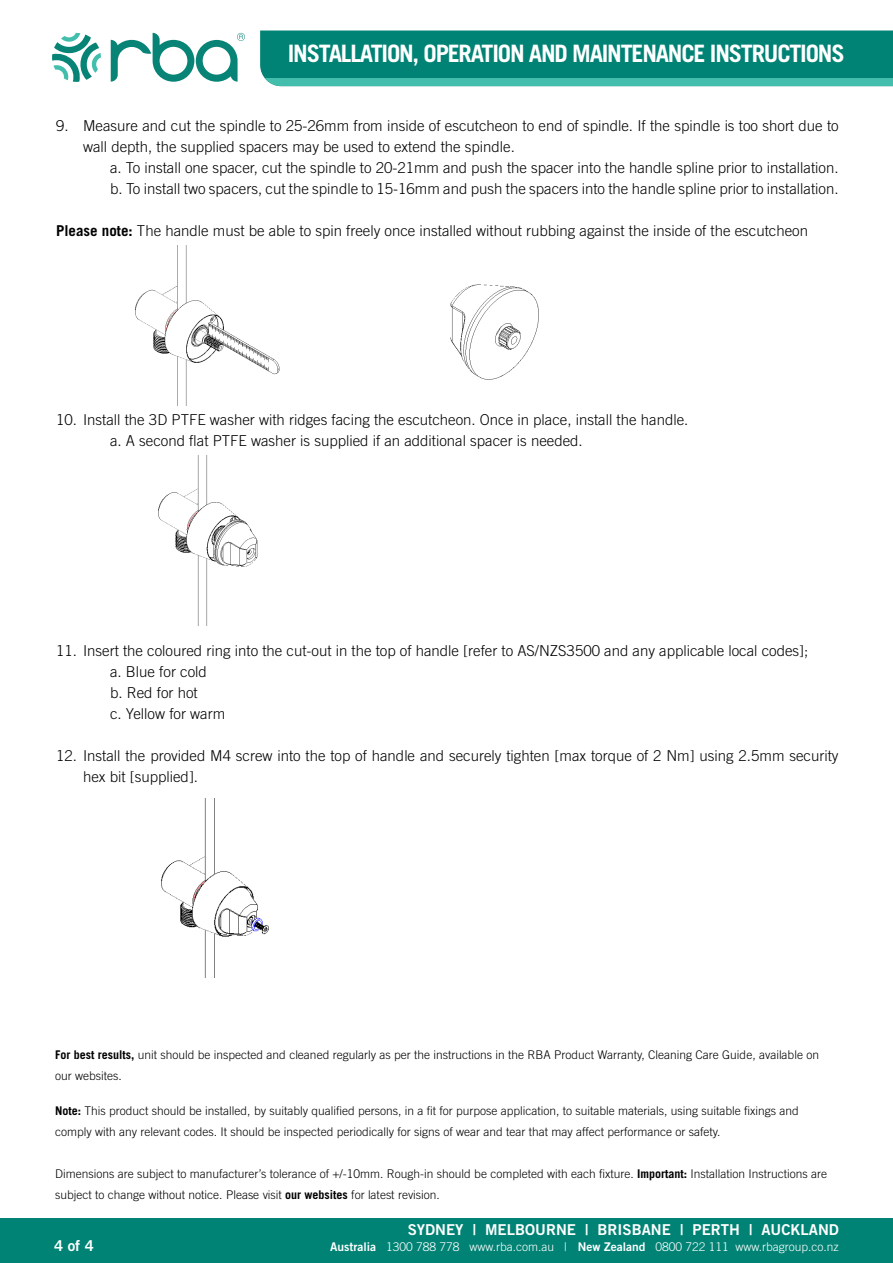
<style>
.page{position:relative;width:893px;height:1263px;background:#fff}
.page>*{position:absolute;margin:0;border:0;box-sizing:border-box;transform-origin:0 0}
.t1{font:700 24px "Trade Gothic LT Std";letter-spacing:-.05em;color:#fff}
.t2{font:300 15px/21px "Trade Gothic LT Std";color:#000}
.t3{font:15px "Trade Gothic LT Std Bd 2";color:#fff}
.t4{font:300 12px/21px "Trade Gothic LT Std";color:#000}
.t5{font:300 12px "Trade Gothic LT Std";color:#fff}
.s1{font-weight:700}
.s2{font-family:"Trade Gothic LT Std Bd 2";font-weight:400}
</style>
<div class="page">
<svg style="left:111px;top:33px;width:134px;height:49px"></svg>
<svg style="left:52px;top:33px;width:49px;height:49px"></svg>
<div style="left:260px;top:31px;width:633px;height:47px;background:#008375"></div>
<div style="left:260px;top:78px;width:633px;height:8px;background:#44beac"></div>
<div style="left:0;top:1218px;width:893px;height:45px;background:#008375"></div>
<img style="left:158px;top:455px;width:100px;height:170px">
<img style="left:161px;top:799px;width:108px;height:178px">
<img style="left:450px;top:284px;width:89px;height:96px">
<img style="left:135px;top:246px;width:145px;height:160px">
<h1 class="t1" style="left:288px;top:39px;width:558px">INSTALLATION, OPERATION AND MAINTENANCE INSTRUCTIONS</h1>
<p class="t2" style="left:83px;top:115px;width:757px;text-indent:-27px">9. Measure and cut the spindle to 25-26mm from inside of escutcheon to end of spindle. If the spindle is too short due to wall depth, the supplied spacers may be used to extend the spindle.</p>
<p class="t2" style="left:110px;top:157px;width:730px">a. To install one spacer, cut the spindle to 20-21mm and push the spacer into the handle spline prior to installation. b. To install two spacers, cut the spindle to 15-16mm and push the spacers into the handle spline prior to installation.</p>
<p class="t2" style="left:56px;top:220px;width:753px"><span class="s1">Please note:</span> The handle must be able to spin freely once installed without rubbing against the inside of the escutcheon</p>
<p class="t2" style="left:110px;top:409px;width:580px;text-indent:-54px">10. Install the 3D PTFE washer with ridges facing the escutcheon. Once in place, install the handle. a. A second flat PTFE washer is supplied if an additional spacer is needed.</p>
<p class="t2" style="left:110px;top:640px;width:700px;text-indent:-54px">11. Insert the coloured ring into the cut-out in the top of handle [refer to AS/NZS3500 and any applicable local codes]; a. Blue for cold<br>b. Red for hot<br>c. Yellow for warm</p>
<p class="t2" style="left:83px;top:745px;width:757px;text-indent:-27px">12. Install the provided M4 screw into the top of handle and securely tighten [max torque of 2 Nm] using 2.5mm security hex bit [supplied].</p>
<p class="t4" style="left:55px;top:1044px;width:765px"><span class="s1">For best results,</span> unit should be inspected and cleaned regularly as per the instructions in the RBA Product Warranty, Cleaning Care Guide, available on our websites.</p>
<p class="t4" style="left:55px;top:1100px;width:745px"><span class="s1">Note:</span> This product should be installed, by suitably qualified persons, in a fit for purpose application, to suitable materials, using suitable fixings and comply with any relevant codes. It should be inspected periodically for signs of wear and tear that may affect performance or safety.</p>
<p class="t4" style="left:55px;top:1163px;width:773px">Dimensions are subject to manufacturer’s tolerance of +/-10mm. Rough-in should be completed with each fixture. <span class="s1">Important:</span> Installation Instructions are subject to change without notice. Please visit <span class="s1">our websites</span> for latest revision.</p>
<p class="t3" style="left:408px;top:1220px;width:433px">SYDNEY | MELBOURNE | BRISBANE | PERTH | AUCKLAND</p>
<p class="t3" style="left:54px;top:1237px;width:41px">4 of 4</p>
<p class="t5" style="left:330px;top:1240px;width:510px"><span class="s2">Australia</span> 1300 788 778 www.rba.com.au | <span class="s2">New Zealand</span> 0800 722 111 www.rbagroup.co.nz</p>
</div>
